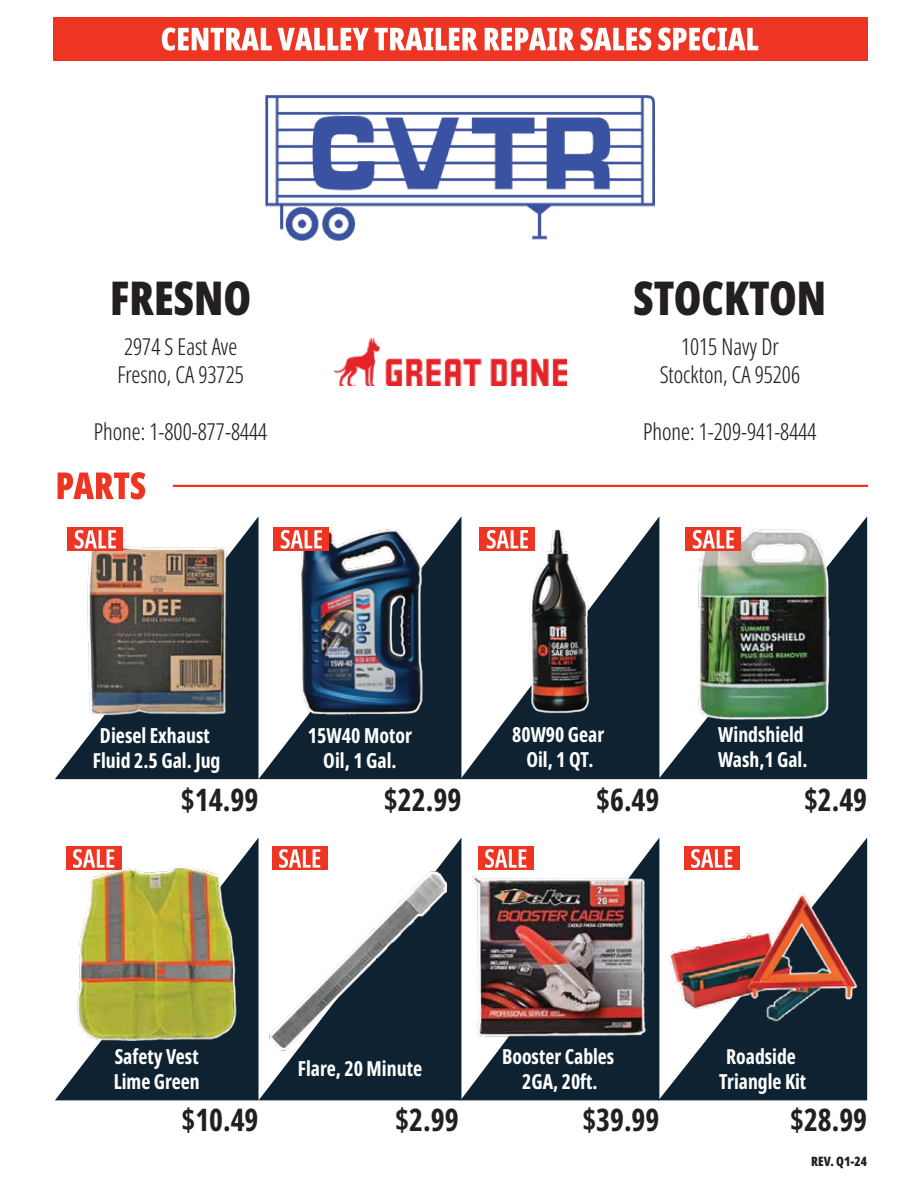
<style>
.page{position:relative;width:918px;height:1188px;background:#fff}
.page>*{position:absolute;margin:0;border:0;box-sizing:border-box;transform-origin:0 0}
.t1{font:900 extra-condensed 46.65px "Noto Sans Display";color:#231f20}
.t2{font:700 extra-condensed 31.2px "Noto Sans Display";color:#231f20}
.t3{font:300 extra-condensed 23.4px/28px "Noto Sans Display";color:#231f20}
.t4{font:700 extra-condensed 20.7px/24.9px "Noto Sans Display";color:#fff;text-align:center}
.t5{font:900 extra-condensed 12.9px "Noto Sans Display";color:#231f20}
</style>
<div class="page">
<svg style="left:55px;top:838px;width:204px;height:262px;fill:#0e2231"></svg>
<svg style="left:659px;top:838px;width:208px;height:262px;fill:#0e2231"></svg>
<svg style="left:461px;top:838px;width:198px;height:262px;fill:#0e2231"></svg>
<svg style="left:259px;top:838px;width:202px;height:262px;fill:#0e2231"></svg>
<svg style="left:55px;top:516px;width:204px;height:263px;fill:#0e2231"></svg>
<svg style="left:659px;top:516px;width:208px;height:263px;fill:#0e2231"></svg>
<svg style="left:461px;top:516px;width:198px;height:263px;fill:#0e2231"></svg>
<svg style="left:259px;top:517px;width:202px;height:262px;fill:#0e2231"></svg>
<svg style="left:58px;top:472px;width:87px;height:27px"></svg>
<div style="left:173px;top:485px;width:695px;height:2px;border:2px solid #ee3524"></div>
<div style="left:53px;top:17px;width:814px;height:44px;background:#ee3524"></div>
<img style="left:266px;top:95px;width:389px;height:145px">
<img style="left:334px;top:337px;width:233px;height:49px">
<svg style="left:162px;top:28px;width:207px;height:23px"></svg>
<svg style="left:375px;top:28px;width:103px;height:22px"></svg>
<svg style="left:485px;top:28px;width:90px;height:22px"></svg>
<svg style="left:581px;top:28px;width:70px;height:23px"></svg>
<svg style="left:658px;top:28px;width:100px;height:23px"></svg>
<img style="left:524px;top:528px;width:72px;height:189px">
<img style="left:286px;top:517px;width:148px;height:206px">
<img style="left:689px;top:516px;width:148px;height:217px">
<div style="left:66px;top:847px;width:55px;height:23px;background:#ee3524"></div>
<svg style="left:73px;top:849px;width:41px;height:19px"></svg>
<div style="left:272px;top:847px;width:55px;height:23px;background:#ee3524"></div>
<svg style="left:279px;top:849px;width:41px;height:19px"></svg>
<div style="left:478px;top:847px;width:55px;height:23px;background:#ee3524"></div>
<svg style="left:485px;top:849px;width:41px;height:19px"></svg>
<div style="left:684px;top:847px;width:55px;height:23px;background:#ee3524"></div>
<svg style="left:691px;top:849px;width:41px;height:19px"></svg>
<img style="left:661px;top:890px;width:203px;height:135px">
<img style="left:75px;top:537px;width:163px;height:182px">
<div style="left:68px;top:527px;width:55px;height:24px;background:#ee3524"></div>
<svg style="left:75px;top:530px;width:41px;height:19px"></svg>
<div style="left:274px;top:527px;width:55px;height:24px;background:#ee3524"></div>
<svg style="left:281px;top:530px;width:41px;height:19px"></svg>
<div style="left:480px;top:527px;width:55px;height:24px;background:#ee3524"></div>
<svg style="left:487px;top:530px;width:41px;height:19px"></svg>
<div style="left:686px;top:527px;width:55px;height:24px;background:#ee3524"></div>
<svg style="left:693px;top:530px;width:41px;height:19px"></svg>
<img style="left:75px;top:864px;width:163px;height:177px">
<img style="left:229px;top:868px;width:259px;height:185px">
<img style="left:470px;top:873px;width:180px;height:168px">
<h1 class="t1" style="left:110px;top:265px;width:142px">FRESNO</h1>
<p class="t3" style="left:117px;top:333px;width:128px">2974 S East Ave<br>Fresno, CA 93725</p>
<p class="t3" style="left:94px;top:418px;width:175px">Phone: 1-800-877-8444</p>
<h1 class="t1" style="left:634px;top:265px;width:194px">STOCKTON</h1>
<p class="t3" style="left:660px;top:333px;width:142px;text-align:center">1015 Navy Dr<br>Stockton, CA 95206</p>
<p class="t3" style="left:643px;top:418px;width:175px">Phone: 1-209-941-8444</p>
<p class="t4" style="left:93px;top:724px;width:129px">Diesel Exhaust<br>Fluid 2.5 Gal. Jug</p>
<h2 class="t2" style="left:181px;top:778px;width:79px">$14.99</h2>
<p class="t4" style="left:308px;top:724px;width:106px">15W40 Motor<br>Oil, 1 Gal.</p>
<h2 class="t2" style="left:384px;top:778px;width:79px">$22.99</h2>
<p class="t4" style="left:512px;top:722px;width:94px">80W90 Gear<br>Oil, 1 QT.</p>
<h2 class="t2" style="left:596px;top:778px;width:65px">$6.49</h2>
<p class="t4" style="left:718px;top:722px;width:91px;text-align:left">Windshield<br>Wash,1 Gal.</p>
<h2 class="t2" style="left:804px;top:778px;width:65px">$2.49</h2>
<p class="t4" style="left:114px;top:1045px;width:87px;text-align:left">Safety Vest<br>Lime Green</p>
<p class="t4" style="left:502px;top:1045px;width:114px">Booster Cables<br>2GA, 20ft.</p>
<p class="t4" style="left:719px;top:1045px;width:88px">Roadside<br>Triangle Kit</p>
<p class="t4" style="left:298px;top:1057px;width:126px">Flare, 20 Minute</p>
<h2 class="t2" style="left:182px;top:1098px;width:78px">$10.49</h2>
<h2 class="t2" style="left:395px;top:1098px;width:65px">$2.99</h2>
<h2 class="t2" style="left:582px;top:1098px;width:78px">$39.99</h2>
<h2 class="t2" style="left:790px;top:1098px;width:78px">$28.99</h2>
<p class="t5" style="left:811px;top:1152px;width:57px">REV. Q1-24</p>
</div>
